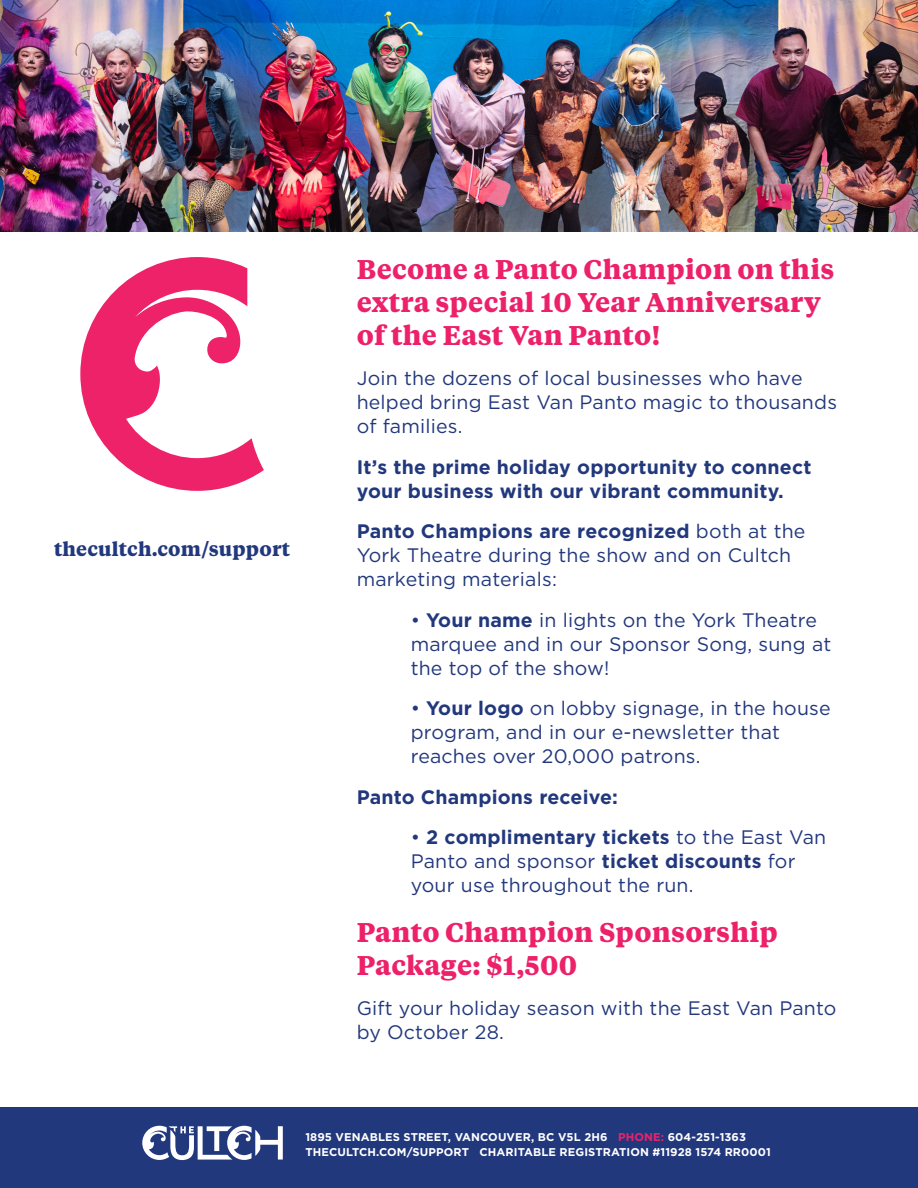
<style>
.page{position:relative;width:918px;height:1188px;background:#fff}
.page>*{position:absolute;margin:0;border:0;box-sizing:border-box;transform-origin:0 0}
.body_copy{font:700 27px/33px "Tiempos Text";letter-spacing:.01em;color:#ed216a}
.body_copy-2{font:19.5px/24px "Gotham";letter-spacing:.01em;color:#22387d}
.body_copy-3{font:700 19.5px/24px "Gotham";letter-spacing:.01em;color:#22387d}
.t1{font:700 19.5px "Tiempos Text";letter-spacing:.01em;color:#22387d}
.t2{font:700 11.25px/15px "Gotham";letter-spacing:.01em;color:#fff}
.s1{font-weight:700}
.s2{color:#ed216a}
</style>
<div class="page">
<div style="left:0;top:1107px;width:918px;height:81px;background:#22387d"></div>
<svg style="left:142px;top:1126px;width:141px;height:34px"></svg>
<svg style="left:80px;top:257px;width:184px;height:234px"></svg>
<img style="left:0;top:0;width:918px;height:231px">
<p class="t1" style="left:54px;top:535px;width:238px">thecultch.com/support</p>
<p class="body_copy" style="left:357px;top:251px;width:479px">Become a Panto Champion on this extra special 10 Year Anniversary of the East Van Panto!</p>
<p class="body_copy-2" style="left:357px;top:366px;width:482px">Join the dozens of local businesses who have helped bring East Van Panto magic to thousands of families.</p>
<p class="body_copy-3" style="left:357px;top:455px;width:456px">It’s the prime holiday opportunity to connect your business with our vibrant community.</p>
<p class="body_copy-2" style="left:357px;top:519px;width:450px"><span class="s1">Panto Champions are recognized</span> both at the<br>York Theatre during the show and on Cultch marketing materials:</p>
<p class="body_copy-2" style="left:411px;top:607px;width:422px">• <span class="s1">Your name</span> in lights on the York Theatre marquee and in our Sponsor Song, sung at the top of the show!</p>
<p class="body_copy-2" style="left:411px;top:696px;width:422px">• <span class="s1">Your logo</span> on lobby signage, in the house program, and in our e-newsletter that reaches over 20,000 patrons.</p>
<p class="body_copy-3" style="left:357px;top:785px;width:263px">Panto Champions receive:</p>
<p class="body_copy-2" style="left:411px;top:825px;width:417px">• <span class="s1">2 complimentary tickets</span> to the East Van<br>Panto and sponsor <span class="s1">ticket discounts</span> for your use throughout the run.</p>
<p class="body_copy" style="left:357px;top:914px;width:423px">Panto Champion Sponsorship<br>Package: $1,500</p>
<p class="body_copy-2" style="left:357px;top:996px;width:481px">Gift your holiday season with the East Van Panto by October 28.</p>
<p class="t2" style="left:305px;top:1129px;width:467px">1895 VENABLES STREET, VANCOUVER, BC V5L 2H6 <span class="s2">PHONE:</span> 604-251-1363<br>THECULTCH.COM/SUPPORT CHARITABLE REGISTRATION #11928 1574 RR0001</p>
</div>
